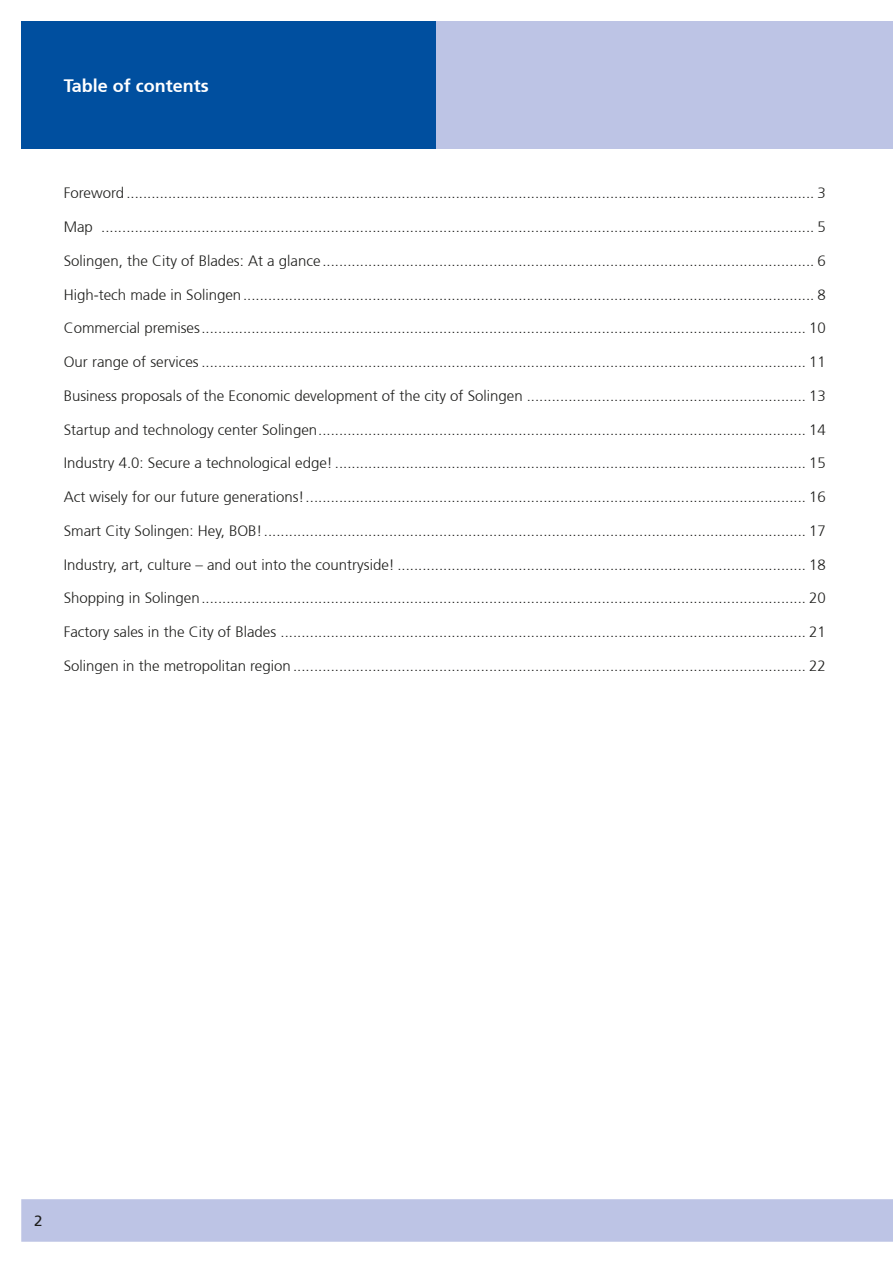
<style>
.page{position:relative;width:893px;height:1263px;background:#fff}
.page>*{position:absolute;margin:0;border:0;box-sizing:border-box;transform-origin:0 0}
.t1{font:700 18px "Frutiger";color:#fff}
.t2{font:300 15px "Frutiger";color:#1d1d1b}
.t3{font:15px "Frutiger";color:#1d1d1b}
</style>
<div class="page">
<div style="left:21px;top:1199px;width:872px;height:43px;background:#bdc4e5"></div>
<div style="left:393px;top:21px;width:500px;height:128px;background:#bdc4e5"></div>
<div style="left:21px;top:21px;width:415px;height:128px;background:#004f9f"></div>
<p class="t1" style="left:64px;top:75px;width:147px">Table of contents</p>
<p class="t2" style="left:64px;top:185px;width:764px">Foreword ..................................................................................................................................................................... 3</p>
<p class="t2" style="left:64px;top:218px;width:763px">Map ........................................................................................................................................................................... 5</p>
<p class="t2" style="left:64px;top:252px;width:763px">Solingen, the City of Blades: At a glance...................................................................................................................... 6</p>
<p class="t2" style="left:64px;top:286px;width:763px">High-tech made in Solingen......................................................................................................................................... 8</p>
<p class="t2" style="left:64px;top:320px;width:763px">Commercial premises................................................................................................................................................. 10</p>
<p class="t2" style="left:64px;top:353px;width:763px">Our range of services ................................................................................................................................................. 11</p>
<p class="t2" style="left:64px;top:387px;width:763px">Business proposals of the Economic development of the city of Solingen ................................................................... 13</p>
<p class="t2" style="left:64px;top:421px;width:763px">Startup and technology center Solingen..................................................................................................................... 14</p>
<p class="t2" style="left:64px;top:455px;width:763px">Industry 4.0: Secure a technological edge!................................................................................................................. 15</p>
<p class="t2" style="left:64px;top:488px;width:763px">Act wisely for our future generations!........................................................................................................................ 16</p>
<p class="t2" style="left:64px;top:522px;width:763px">Smart City Solingen: Hey, BOB!.................................................................................................................................. 17</p>
<p class="t2" style="left:64px;top:556px;width:763px">Industry, art, culture – and out into the countryside! .................................................................................................. 18</p>
<p class="t2" style="left:64px;top:590px;width:763px">Shopping in Solingen................................................................................................................................................. 20</p>
<p class="t2" style="left:64px;top:623px;width:763px">Factory sales in the City of Blades .............................................................................................................................. 21</p>
<p class="t2" style="left:64px;top:657px;width:763px">Solingen in the metropolitan region ........................................................................................................................... 22</p>
<p class="t3" style="left:34px;top:1212px;width:10px">2</p>
</div>
